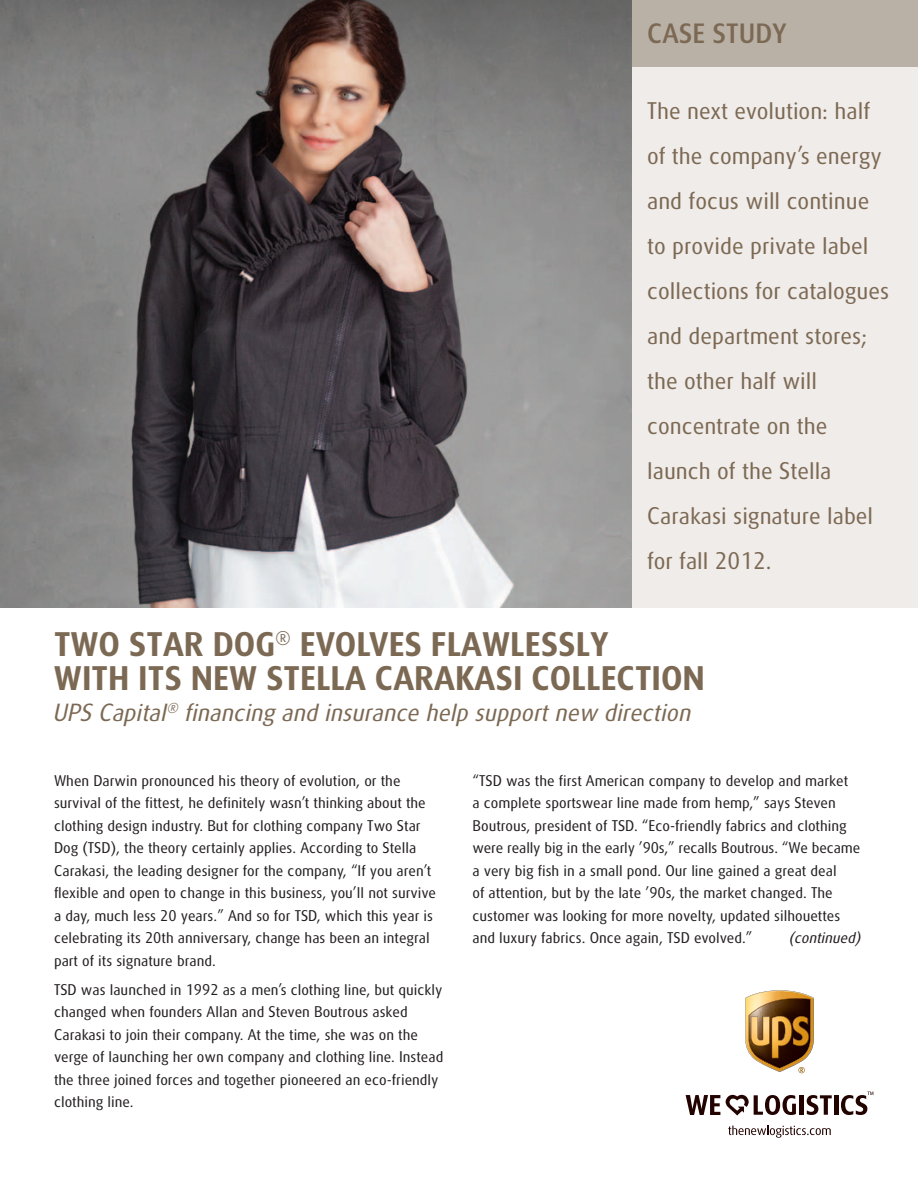
<style>
.page{position:relative;width:918px;height:1188px;background:#fff}
.page>*{position:absolute;margin:0;border:0;box-sizing:border-box;transform-origin:0 0}
.t1{font:700 33px/33.8px "UPS Sans";color:#7c6954}
.t2{font:500 27px "UPS Sans";color:#7c6954}
.t3{font:italic 24px "UPS Sans";color:#7c6954}
.t4{font:23.25px/45px "UPS Sans";color:#7c6954}
.t5{font:15px/22.5px "UPS Sans";color:#231f20}
.t6{font:italic 15px "UPS Sans";color:#231f20}
</style>
<div class="page">
<svg style="left:686px;top:1095px;width:110px;height:21px"></svg>
<hr style="left:799px;top:1095px;width:4px;height:20px;background:#230300">
<svg style="left:807px;top:1095px;width:25px;height:20px"></svg>
<div style="left:834px;top:1095px;width:5px;height:20px;background:#230300"></div>
<svg style="left:841px;top:1092px;width:32px;height:23px"></svg>
<svg style="left:728px;top:1126px;width:103px;height:12px"></svg>
<svg style="left:745px;top:990px;width:69px;height:83px;background:#a37f50"></svg>
<div style="left:622px;top:0;width:296px;height:608px;background:#f0ece9"></div>
<div style="left:622px;top:0;width:296px;height:66px;background:#bab1a6"></div>
<img style="left:0;top:0;width:631px;height:607px">
<h2 class="t2" style="left:647px;top:18px;width:141px">CASE STUDY</h2>
<p class="t4" style="left:647px;top:88px;width:244px">The next evolution: half of the company’s energy and focus will continue to provide private label collections for catalogues and department stores; the other half will concentrate on the launch of the Stella<br>Carakasi signature label for fall 2012.</p>
<h1 class="t1" style="left:54px;top:628px;width:653px">TWO STAR DOG<sup>®</sup> EVOLVES FLAWLESSLY<br>WITH ITS NEW STELLA CARAKASI COLLECTION</h1>
<h3 class="t3" style="left:54px;top:699px;width:639px">UPS Capital<sup>®</sup> financing and insurance help support new direction</h3>
<p class="t5" style="left:54px;top:769px;width:384px">When Darwin pronounced his theory of evolution, or the survival of the fittest, he definitely wasn’t thinking about the clothing design industry. But for clothing company Two Star Dog (TSD), the theory certainly applies. According to Stella Carakasi, the leading designer for the company, “If you aren’t flexible and open to change in this business, you’ll not survive a day, much less 20 years.” And so for TSD, which this year is celebrating its 20th anniversary, change has been an integral part of its signature brand.</p>
<p class="t5" style="left:54px;top:978px;width:391px">TSD was launched in 1992 as a men’s clothing line, but quickly changed when founders Allan and Steven Boutrous asked Carakasi to join their company. At the time, she was on the verge of launching her own company and clothing line. Instead the three joined forces and together pioneered an eco-friendly clothing line.</p>
<p class="t5" style="left:472px;top:769px;width:389px">“TSD was the first American company to develop and market<br>a complete sportswear line made from hemp,” says Steven Boutrous, president of TSD. “Eco-friendly fabrics and clothing were really big in the early ’90s,” recalls Boutrous. “We became a very big fish in a small pond. Our line gained a great deal<br>of attention, but by the late ’90s, the market changed. The customer was looking for more novelty, updated silhouettes and luxury fabrics. Once again, TSD evolved.”</p>
<p class="t6" style="left:790px;top:929px;width:73px">(continued)</p>
</div>
